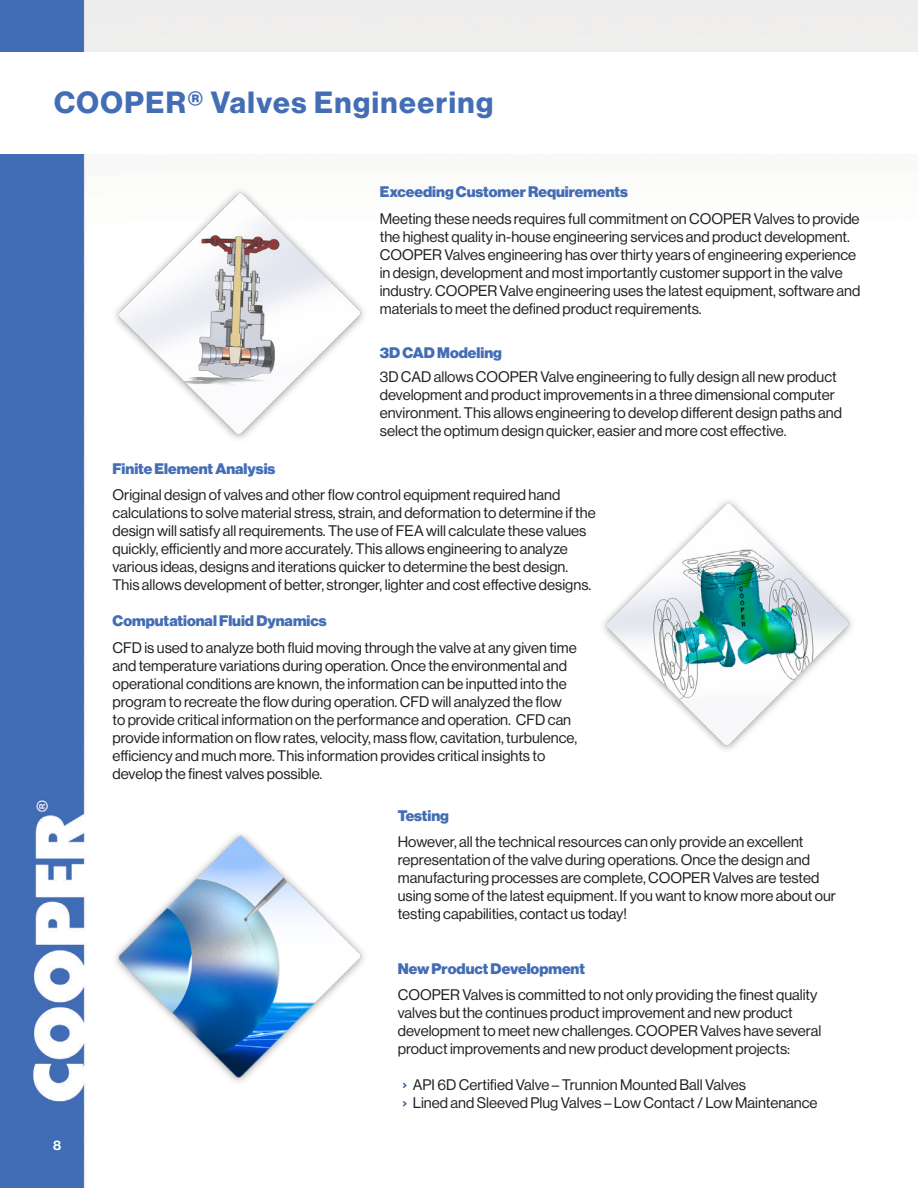
<style>
.page{position:relative;width:918px;height:1188px;background:#fff}
.page>*{position:absolute;margin:0;border:0;box-sizing:border-box;transform-origin:0 0}
.t1{font:30px "N Haas Grotesk DS Pro 75 Bd";letter-spacing:.05em;color:#436db5}
.t2{font:15px/18px "N Haas Grotesk DS Pro 55 Rg";color:#231f20}
.t3{font:15px "N Haas Grotesk DS Pro 95 Blk";color:#436db5}
.t4{font:13.5px "N Haas Grotesk DS Pro 65 Md";color:#fff}
</style>
<div class="page">
<img style="left:0;top:0;width:918px;height:1188px">
<div style="left:0;top:52px;width:918px;height:101px;background:#fff"></div>
<img style="left:108px;top:177px;width:264px;height:275px">
<img style="left:596px;top:488px;width:264px;height:274px">
<img style="left:108px;top:820px;width:264px;height:275px">
<svg style="left:401px;top:1081px;width:7px;height:9px"></svg>
<svg style="left:401px;top:1099px;width:7px;height:9px"></svg>
<p class="t1" style="left:54px;top:85px;width:441px">COOPER® Valves Engineering</p>
<p class="t3" style="left:380px;top:183px;width:250px">Exceeding Customer Requirements</p>
<p class="t2" style="left:380px;top:209px;width:482px">Meeting these needs requires full commitment on COOPER Valves to provide the highest quality in-house engineering services and product development.<br>COOPER Valves engineering has over thirty years of engineering experience in design, development and most importantly customer support in the valve industry. COOPER Valve engineering uses the latest equipment, software and materials to meet the defined product requirements.</p>
<p class="t3" style="left:380px;top:344px;width:124px">3D CAD Modeling</p>
<p class="t3" style="left:112px;top:460px;width:164px">Finite Element Analysis</p>
<p class="t2" style="left:380px;top:368px;width:464px">3D CAD allows COOPER Valve engineering to fully design all new product development and product improvements in a three dimensional computer environment. This allows engineering to develop different design paths and select the optimum design quicker, easier and more cost effective.</p>
<p class="t2" style="left:112px;top:486px;width:485px">Original design of valves and other flow control equipment required hand calculations to solve material stress, strain, and deformation to determine if the design will satisfy all requirements. The use of FEA will calculate these values quickly, efficiently and more accurately. This allows engineering to analyze various ideas, designs and iterations quicker to determine the best design.<br>This allows development of better, stronger, lighter and cost effective designs.</p>
<p class="t3" style="left:112px;top:612px;width:216px">Computational Fluid Dynamics</p>
<p class="t2" style="left:112px;top:638px;width:466px">CFD is used to analyze both fluid moving through the valve at any given time and temperature variations during operation. Once the environmental and operational conditions are known, the information can be inputted into the program to recreate the flow during operation. CFD will analyzed the flow to provide critical information on the performance and operation. CFD can provide information on flow rates, velocity, mass flow, cavitation, turbulence, efficiency and much more. This information provides critical insights to develop the finest valves possible.</p>
<p class="t3" style="left:398px;top:807px;width:53px">Testing</p>
<p class="t2" style="left:398px;top:833px;width:440px">However, all the technical resources can only provide an excellent representation of the valve during operations. Once the design and manufacturing processes are complete, COOPER Valves are tested using some of the latest equipment. If you want to know more about our testing capabilities, contact us today!</p>
<p class="t3" style="left:398px;top:960px;width:189px">New Product Development</p>
<p class="t4" style="left:53px;top:1137px;width:10px">8</p>
<p class="t2" style="left:398px;top:986px;width:425px">COOPER Valves is committed to not only providing the finest quality valves but the continues product improvement and new product development to meet new challenges. COOPER Valves have several product improvements and new product development projects:</p>
<p class="t2" style="left:413px;top:1076px;width:335px">API 6D Certified Valve – Trunnion Mounted Ball Valves</p>
<p class="t2" style="left:413px;top:1094px;width:406px">Lined and Sleeved Plug Valves – Low Contact / Low Maintenance</p>
</div>
